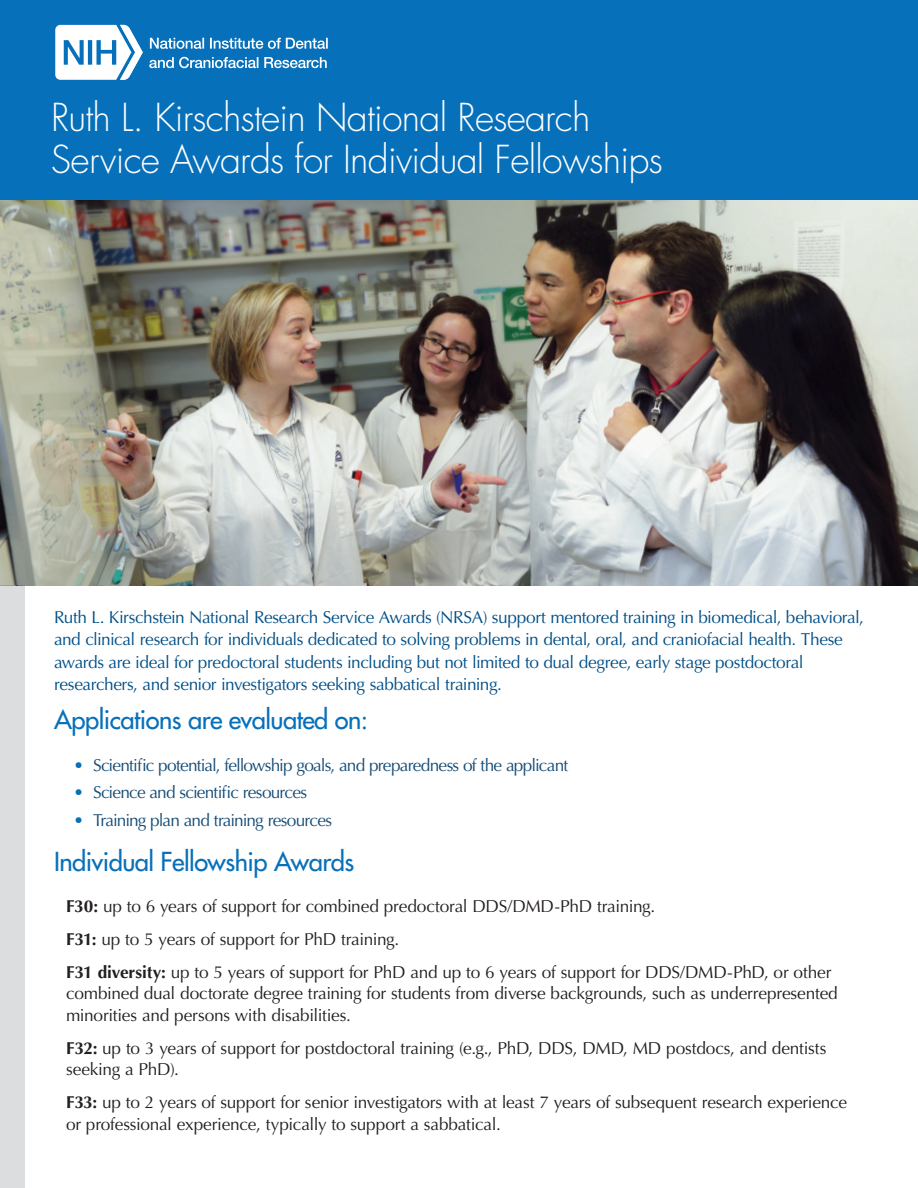
<style>
.page{position:relative;width:918px;height:1188px;background:#fff}
.page>*{position:absolute;margin:0;border:0;box-sizing:border-box;transform-origin:0 0}
.t1{font:300 37.5px/42px "Futura Std";letter-spacing:-.02em;color:#fff}
.t2{font:500 25.5px "Futura Std";letter-spacing:-.02em;color:#0770ba}
.t3{font:17.25px/21.8px "Optima";letter-spacing:-.01em;color:#231f20}
.Intro{font:17.25px/22.5px "Optima LT Std";letter-spacing:-.025em;color:#014f87}
.t4{font:17.25px "Optima LT Std";letter-spacing:-.045em;color:#154c76}
.s1{font-family:"Optima";color:#0770ba}
.s2{font-family:"Optima LT Std";font-weight:700}
</style>
<div class="page">
<img style="left:0;top:200px;width:918px;height:385px">
<div style="left:0;top:585px;width:25px;height:603px;background:#dcdddf"></div>
<div style="left:0;top:0;width:918px;height:200px;background:#0770ba"></div>
<svg style="left:55px;top:25px;width:88px;height:55px"></svg>
<svg style="left:149px;top:57px;width:178px;height:11px"></svg>
<svg style="left:150px;top:38px;width:178px;height:11px"></svg>
<h1 class="t1" style="left:51px;top:97px;width:613px">Ruth L. Kirschstein National Research<br>Service Awards for Individual Fellowships</h1>
<p class="Intro" style="left:54px;top:606px;width:811px">Ruth L. Kirschstein National Research Service Awards (NRSA) support mentored training in biomedical, behavioral, and clinical research for individuals dedicated to solving problems in dental, oral, and craniofacial health. These awards are ideal for predoctoral students including but not limited to dual degree, early stage postdoctoral researchers, and senior investigators seeking sabbatical training.</p>
<h2 class="t2" style="left:54px;top:704px;width:316px">Applications are evaluated on:</h2>
<p class="t4" style="left:74px;top:755px;width:496px"><span class="s1">•</span> Scientific potential, fellowship goals, and preparedness of the applicant</p>
<p class="t4" style="left:74px;top:783px;width:235px"><span class="s1">•</span> Science and scientific resources</p>
<p class="t4" style="left:74px;top:810px;width:260px"><span class="s1">•</span> Training plan and training resources</p>
<h2 class="t2" style="left:54px;top:846px;width:302px">Individual Fellowship Awards</h2>
<p class="t3" style="left:66px;top:896px;width:591px"><span class="s2">F30:</span> up to 6 years of support for combined predoctoral DDS/DMD-PhD training.</p>
<p class="t3" style="left:66px;top:928px;width:335px"><span class="s2">F31:</span> up to 5 years of support for PhD training.</p>
<p class="t3" style="left:66px;top:961px;width:773px"><span class="s2">F31 diversity:</span> up to 5 years of support for PhD and up to 6 years of support for DDS/DMD-PhD, or other combined dual doctorate degree training for students from diverse backgrounds, such as underrepresented minorities and persons with disabilities.</p>
<p class="t3" style="left:66px;top:1037px;width:762px"><span class="s2">F32:</span> up to 3 years of support for postdoctoral training (e.g., PhD, DDS, DMD, MD postdocs, and dentists seeking a PhD).</p>
<p class="t3" style="left:66px;top:1091px;width:783px"><span class="s2">F33:</span> up to 2 years of support for senior investigators with at least 7 years of subsequent research experience or professional experience, typically to support a sabbatical.</p>
</div>
